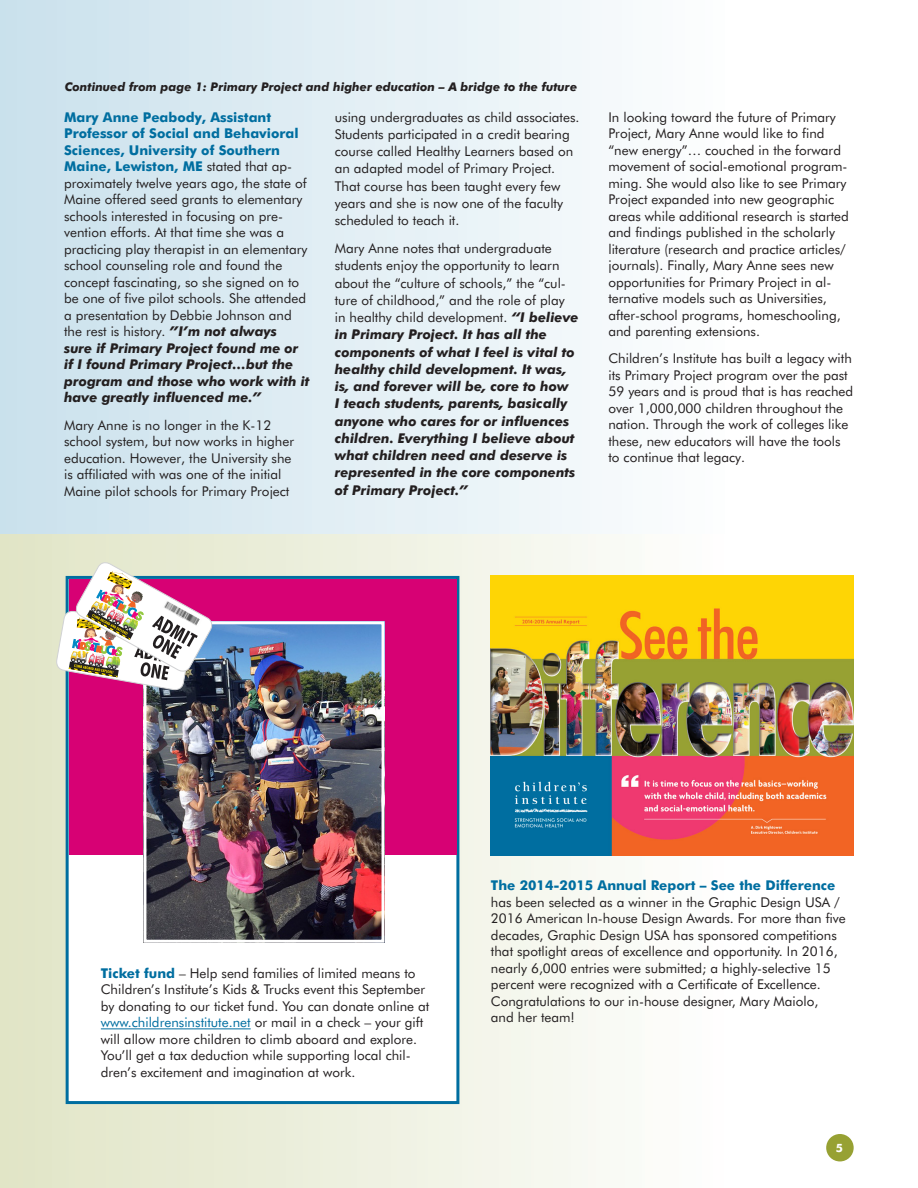
<style>
.page{position:relative;width:918px;height:1188px;background:#fff}
.page>*{position:absolute;margin:0;border:0;box-sizing:border-box;transform-origin:0 0}
.t1{font:13.5px/16.5px "Futura BT";color:#231f20}
.t2{font:italic 700 13.5px/17.2px "Futura BT";color:#231f20}
.t3{font:italic 700 12px "Futura BT";color:#231f20}
.t4{font:700 11.4px "Futura BT";color:#fff}
.s1{font-weight:700;color:#006ea0}
.s2{font-weight:700;font-style:italic}
.s3{font-weight:400;font-style:normal}
.s4{color:#006ea0}
</style>
<div class="page">
<div style="left:0;top:534px;width:727px;height:654px;background:linear-gradient(to right,#e0e4c5,#fdfefd)"></div>
<div style="left:66px;top:576px;width:393px;height:528px;background:#fff;border:3px solid #006ea0"></div>
<div style="left:69px;top:579px;width:387px;height:276px;background:#d70174"></div>
<div style="left:0;top:0;width:730px;height:534px;background:linear-gradient(to right,#c9e1ec,#fdfefe)"></div>
<div style="left:826px;top:1134px;width:28px;height:27px;background:#97a133;border-radius:50%"></div>
<img style="left:491px;top:575px;width:362px;height:280px">
<hr style="left:101px;top:1028px;width:150px;height:1px;background:#006ea0">
<img style="left:147px;top:625px;width:234px;height:314px">
<div style="left:143px;top:621px;width:242px;height:322px;border:3px solid #fff"></div>
<img style="left:55px;top:560px;width:160px;height:131px">
<p class="t3" style="left:65px;top:80px;width:514px">Continued from page 1: Primary Project and higher education – A bridge to the future</p>
<p class="t1" style="left:64px;top:109px;width:247px"><span class="s1">Mary Anne Peabody, Assistant Professor of Social and Behavioral Sciences, University of Southern Maine, Lewiston, ME</span> stated that ap&shy;proximately twelve years ago, the state of Maine offered seed grants to elementary schools interested in focusing on pre&shy;vention efforts. At that time she was a practicing play therapist in an elementary school counseling role and found the concept fascinating, so she signed on to be one of five pilot schools. She attended a presentation by Debbie Johnson and the rest is history. <span class="s2">”I’m not always<br>sure if Primary Project found me or if I found Primary Project…but the program and those who work with it have greatly influenced me.”</span></p>
<p class="t1" style="left:64px;top:417px;width:231px">Mary Anne is no longer in the K-12 school system, but now works in higher education. However, the University she is affiliated with was one of the initial Maine pilot schools for Primary Project</p>
<p class="t1" style="left:335px;top:108px;width:246px;line-height:17.2px">using undergraduates as child associates.<br>Students participated in a credit bearing course called Healthy Learners based on an adapted model of Primary Project.<br>That course has been taught every few years and she is now one of the faculty scheduled to teach it.</p>
<p class="t2" style="left:335px;top:240px;width:245px"><span class="s3">Mary Anne notes that undergraduate students enjoy the opportunity to learn about the “culture of schools,” the “cul&shy;ture of childhood,” and the role of play in healthy child development.</span> “I believe in Primary Project. It has all the components of what I feel is vital to healthy child development. It was, is, and forever will be, core to how<br>I teach students, parents, basically anyone who cares for or influences children. Everything I believe about what children need and deserve is represented in the core components of Primary Project.”</p>
<p class="t1" style="left:608px;top:108px;width:242px">In looking toward the future of Primary Project, Mary Anne would like to find “new energy”… couched in the forward movement of social-emotional program&shy;ming. She would also like to see Primary Project expanded into new geographic areas while additional research is started and findings published in the scholarly literature (research and practice articles/ journals). Finally, Mary Anne sees new opportunities for Primary Project in al&shy;ternative models such as Universities, after-school programs, homeschooling, and parenting extensions.</p>
<p class="t1" style="left:608px;top:350px;width:246px">Children’s Institute has built a legacy with its Primary Project program over the past 59 years and is proud that is has reached over 1,000,000 children throughout the nation. Through the work of colleges like these, new educators will have the tools to continue that legacy.</p>
<p class="t1" style="left:101px;top:965px;width:330px"><span class="s1">Ticket fund</span> – Help send families of limited means to Children’s Institute’s Kids &amp; Trucks event this September by donating to our ticket fund. You can donate online at <span class="s4">www.childrensinstitute.net</span> or mail in a check – your gift will allow more children to climb aboard and explore.<br>You’ll get a tax deduction while supporting local chil&shy;dren’s excitement and imagination at work.</p>
<p class="t1" style="left:491px;top:877px;width:356px"><span class="s1">The 2014-2015 Annual Report – See the Difference </span>has been selected as a winner in the Graphic Design USA / 2016 American In-house Design Awards. For more than five decades, Graphic Design USA has sponsored competitions that spotlight areas of excellence and opportunity. In 2016, nearly 6,000 entries were submitted; a highly-selective 15 percent were recognized with a Certificate of Excellence.<br>Congratulations to our in-house designer, Mary Maiolo,<br>and her team!</p>
<p class="t4" style="left:836px;top:1141px;width:9px">5</p>
</div>
